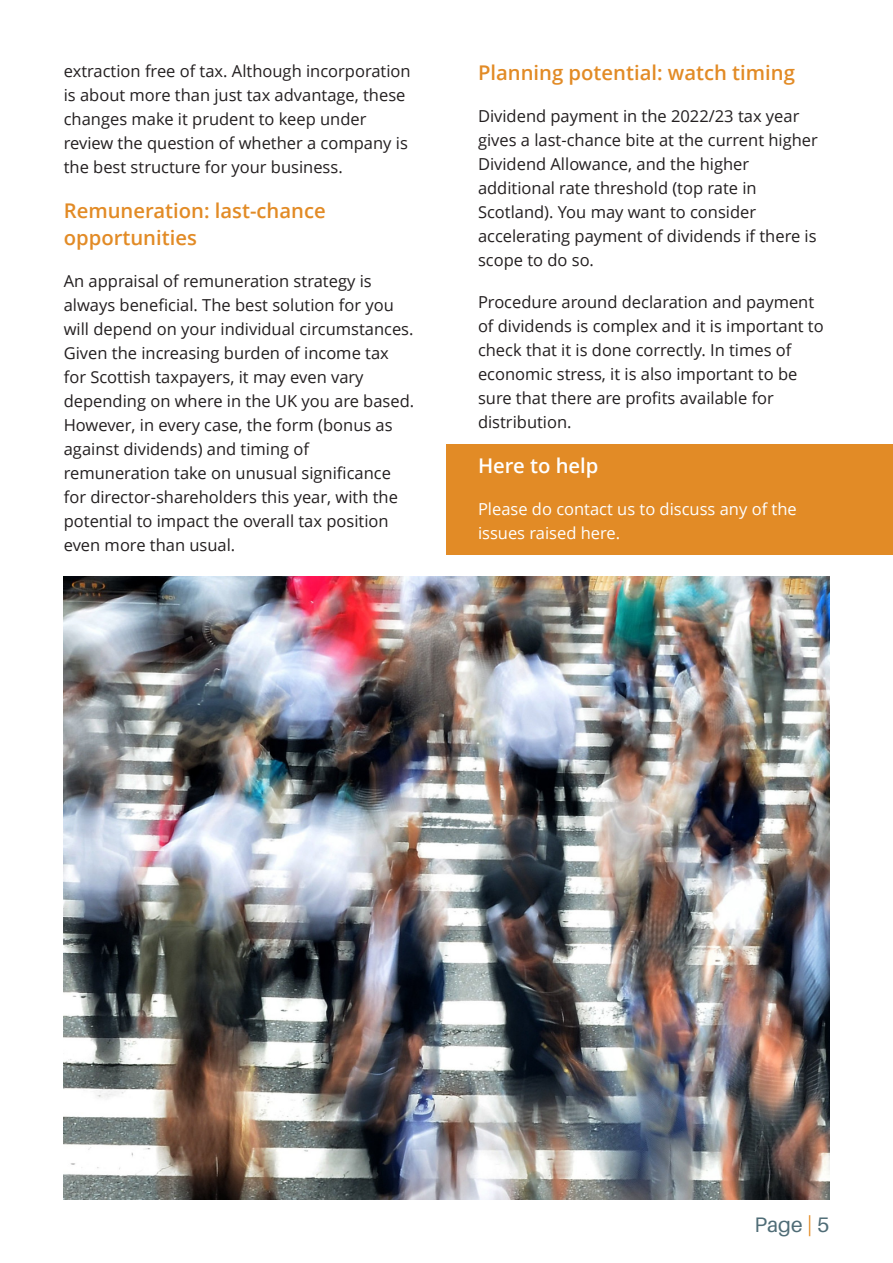
<style>
.page{position:relative;width:893px;height:1263px;background:#fff}
.page>*{position:absolute;margin:0;border:0;box-sizing:border-box;transform-origin:0 0}
.t1{font:21px "Aileron";color:#4f6c76}
.t2{font:600 20.25px/27px "Open Sans";color:#e28b26}
.t3{font:600 20.25px "Open Sans";color:#fff}
.t4{font:16.5px/24px "Open Sans";color:#231f20}
.t5{font:16.5px/24px "Open Sans";color:#fff}
.s1{color:#e28b26}
</style>
<div class="page">
<div style="left:446px;top:444px;width:447px;height:111px;background:#e28b26"></div>
<img style="left:64px;top:576px;width:765px;height:623px">
<p class="t4" style="left:64px;top:60px;width:348px">extraction free of tax. Although incorporation is about more than just tax advantage, these changes make it prudent to keep under review the question of whether a company is the best structure for your business.</p>
<p class="t2" style="left:64px;top:199px;width:263px">Remuneration: last-chance opportunities</p>
<p class="t4" style="left:64px;top:270px;width:352px">An appraisal of remuneration strategy is always beneficial. The best solution for you will depend on your individual circumstances.<br>Given the increasing burden of income tax for Scottish taxpayers, it may even vary depending on where in the UK you are based.<br>However, in every case, the form (bonus as against dividends) and timing of remuneration take on unusual significance for director-shareholders this year, with the potential to impact the overall tax position even more than usual.</p>
<p class="t2" style="left:478px;top:61px;width:318px">Planning potential: watch timing</p>
<p class="t4" style="left:478px;top:105px;width:341px">Dividend payment in the 2022/23 tax year gives a last-chance bite at the current higher Dividend Allowance, and the higher additional rate threshold (top rate in Scotland). You may want to consider accelerating payment of dividends if there is scope to do so.</p>
<p class="t4" style="left:478px;top:291px;width:347px">Procedure around declaration and payment of dividends is complex and it is important to check that it is done correctly. In times of economic stress, it is also important to be sure that there are profits available for distribution.</p>
<p class="t3" style="left:478px;top:457px;width:122px">Here to help</p>
<p class="t5" style="left:478px;top:498px;width:320px">Please do contact us to discuss any of the issues raised here.</p>
<p class="t1" style="left:754px;top:1216px;width:76px">Page <span class="s1">|</span> 5</p>
</div>
